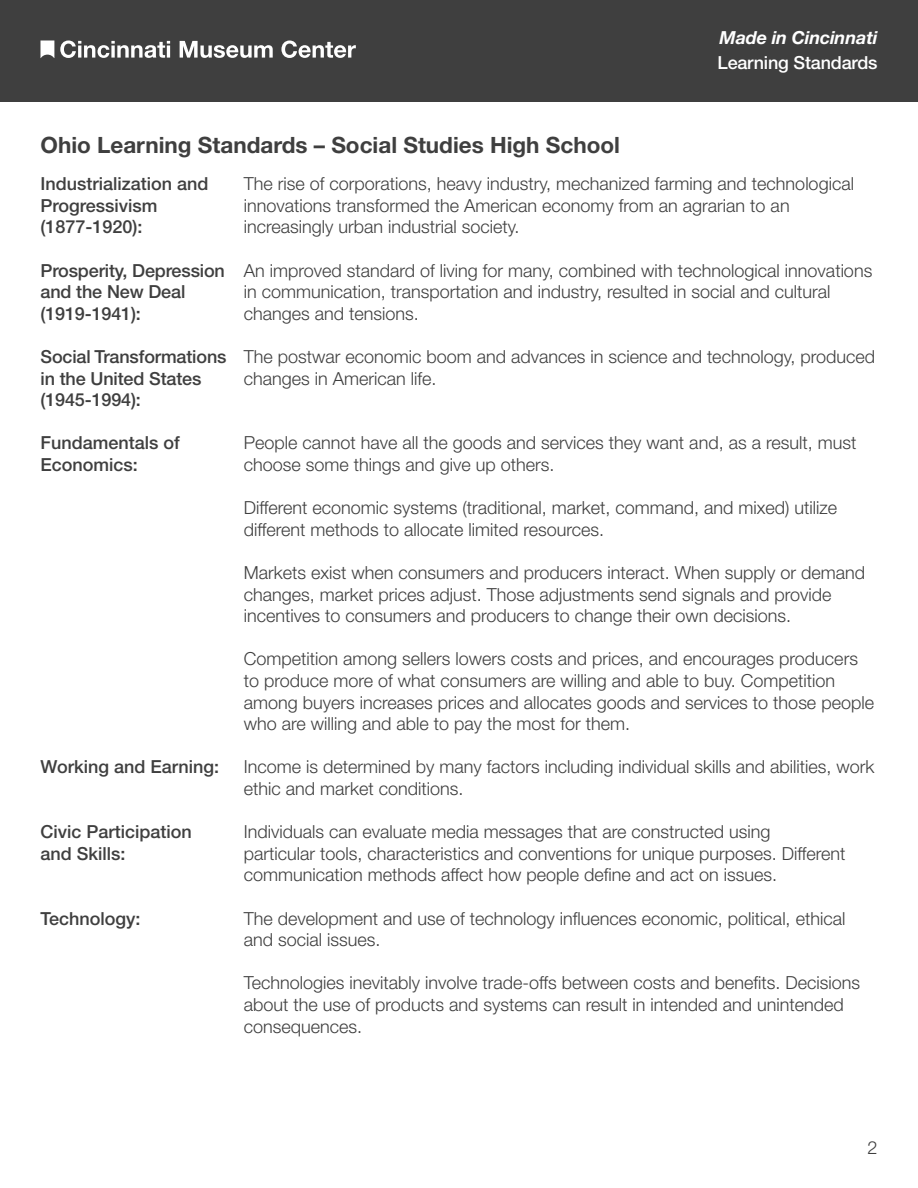
<style>
.page{position:relative;width:918px;height:1188px;background:#fff}
.page>*{position:absolute;margin:0;border:0;box-sizing:border-box;transform-origin:0 0}
.t1{font:700 22.5px "Helvetica Neue LT Std";color:#3f3f3f}
.t2{font:300 18px/21.6px "Helvetica Neue LT Std";color:#3f3f3f}
.t3{font:500 18px/21.6px "Helvetica Neue LT Std";color:#3f3f3f}
.t4{font:500 18px "Helvetica Neue LT Std";letter-spacing:-.01em;color:#fff}
.t5{font:italic 700 18px "Helvetica Neue LT Std";letter-spacing:-.01em;color:#fff}
</style>
<div class="page">
<div style="left:0;top:0;width:918px;height:102px;background:#3f3f3f"></div>
<svg style="left:41px;top:40px;width:13px;height:18px"></svg>
<svg style="left:60px;top:40px;width:110px;height:18px"></svg>
<svg style="left:180px;top:41px;width:93px;height:17px"></svg>
<svg style="left:281px;top:40px;width:75px;height:18px"></svg>
<p class="t5" style="left:720px;top:27px;width:159px">Made in Cincinnati</p>
<p class="t4" style="left:718px;top:52px;width:161px">Learning Standards</p>
<p class="t1" style="left:40px;top:132px;width:581px">Ohio Learning Standards – Social Studies High School</p>
<p class="t3" style="left:40px;top:173px;width:170px">Industrialization and<br>Progressivism (1877-1920):</p>
<p class="t3" style="left:40px;top:259px;width:186px">Prosperity, Depression and the New Deal (1919-1941):</p>
<p class="t3" style="left:40px;top:346px;width:188px">Social Transformations in the United States (1945-1994):</p>
<p class="t3" style="left:40px;top:432px;width:141px">Fundamentals of<br>Economics:</p>
<p class="t2" style="left:244px;top:173px;width:612px">The rise of corporations, heavy industry, mechanized farming and technological innovations transformed the American economy from an agrarian to an increasingly urban industrial society.</p>
<p class="t2" style="left:244px;top:259px;width:630px">An improved standard of living for many, combined with technological innovations in communication, transportation and industry, resulted in social and cultural changes and tensions.</p>
<p class="t2" style="left:244px;top:345px;width:633px">The postwar economic boom and advances in science and technology, produced changes in American life.</p>
<p class="t2" style="left:244px;top:432px;width:614px">People cannot have all the goods and services they want and, as a result, must choose some things and give up others.</p>
<p class="t2" style="left:244px;top:497px;width:595px">Different economic systems (traditional, market, command, and mixed) utilize different methods to allocate limited resources.</p>
<p class="t2" style="left:244px;top:561px;width:623px">Markets exist when consumers and producers interact. When supply or demand changes, market prices adjust. Those adjustments send signals and provide incentives to consumers and producers to change their own decisions.</p>
<p class="t2" style="left:244px;top:648px;width:632px">Competition among sellers lowers costs and prices, and encourages producers to produce more of what consumers are willing and able to buy. Competition among buyers increases prices and allocates goods and services to those people who are willing and able to pay the most for them.</p>
<p class="t2" style="left:244px;top:756px;width:632px">Income is determined by many factors including individual skills and abilities, work ethic and market conditions.</p>
<p class="t2" style="left:244px;top:821px;width:603px">Individuals can evaluate media messages that are constructed using particular tools, characteristics and conventions for unique purposes. Different communication methods affect how people define and act on issues.</p>
<p class="t2" style="left:244px;top:907px;width:603px">The development and use of technology influences economic, political, ethical and social issues.</p>
<p class="t2" style="left:244px;top:972px;width:618px">Technologies inevitably involve trade-offs between costs and benefits. Decisions about the use of products and systems can result in intended and unintended consequences.</p>
<p class="t3" style="left:40px;top:756px;width:180px">Working and Earning:</p>
<p class="t3" style="left:40px;top:821px;width:153px">Civic Participation and Skills:</p>
<p class="t3" style="left:40px;top:907px;width:102px">Technology:</p>
<p class="t2" style="left:867px;top:1136px;width:12px">2</p>
</div>
